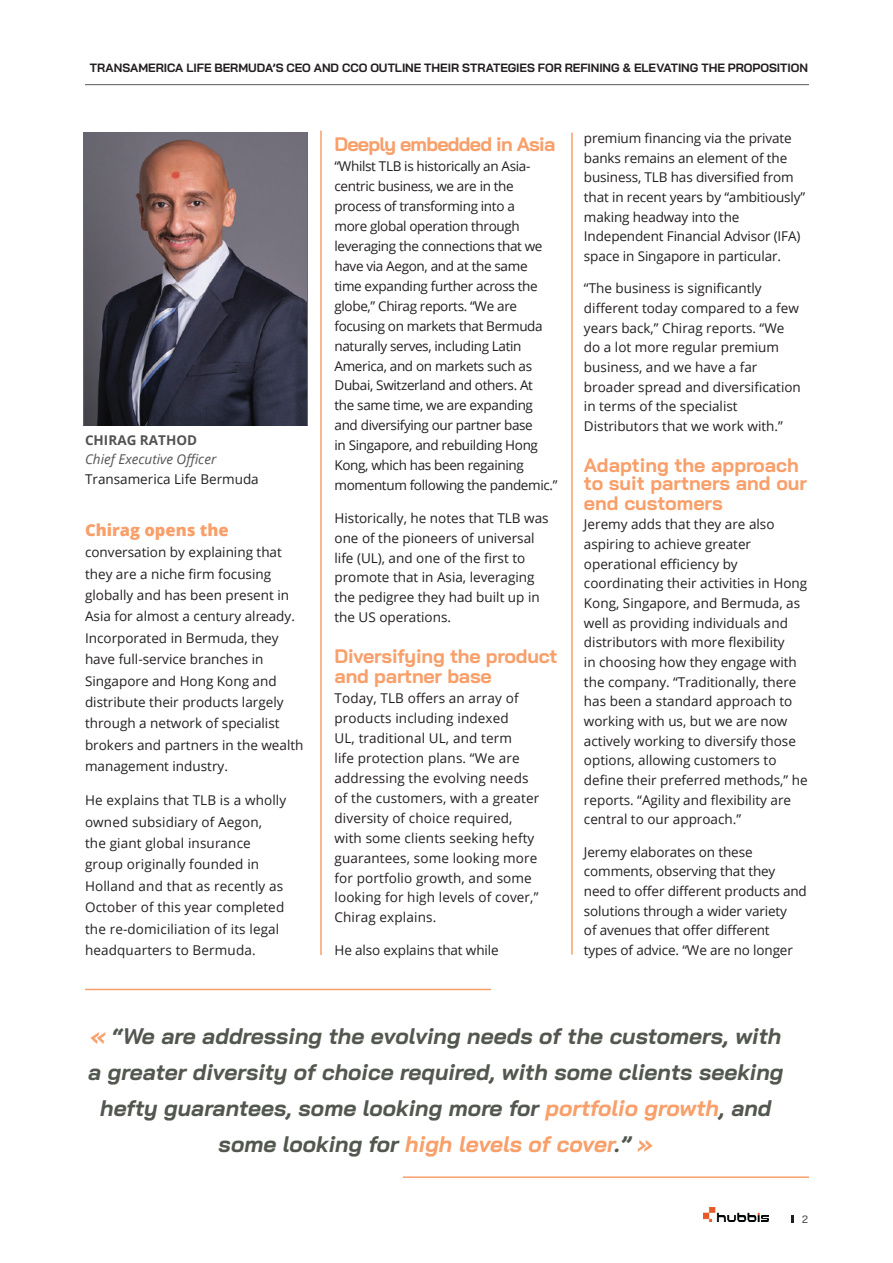
<style>
.page{position:relative;width:893px;height:1263px;background:#fff}
.page>*{position:absolute;margin:0;border:0;box-sizing:border-box;transform-origin:0 0}
.t1{font:italic 700 22.5px/36px "Bai Jamjuree";color:#52574f;text-align:center}
.t2{font:700 19.5px/18.9px "Bai Jamjuree";letter-spacing:-.01em;color:#f89f6a}
.t3{font:700 19.5px "Bai Jamjuree";letter-spacing:-.04em;color:#f89f6a}
.t4{font:800 16.5px "Open Sans";color:#f89f6a}
.t5{font:13.5px/19.6px "Open Sans";color:#231f20}
.t6{font:13.5px/20px "Open Sans";letter-spacing:-.025em;color:#231f20}
.t7{font:italic 13.5px "Open Sans";color:#535355}
.t8{font:700 13.5px "Open Sans";color:#535355}
.t9{font:700 12px "Bai Jamjuree";letter-spacing:-.005em;color:#231f20}
.t10{font:10.5px "Bai Jamjuree";color:#231f20}
.s1{color:#f89f6a}
</style>
<div class="page">
<img style="left:703px;top:1207px;width:65px;height:15px">
<svg style="left:792px;top:1215px;width:2px;height:8px"></svg>
<hr style="left:320px;top:131px;width:2px;height:824px;background:#f89f6a">
<img style="left:84px;top:132px;width:224px;height:293px">
<hr style="left:571px;top:133px;width:2px;height:822px;background:#f89f6a">
<hr style="left:85px;top:989px;width:406px;height:1px;background:#f89f6a">
<hr style="left:403px;top:1176px;width:406px;height:2px;background:#f89f6a">
<hr style="left:85px;top:84px;width:724px;height:1px;background:#57585a">
<p class="t9" style="left:90px;top:60px;width:719px">TRANSAMERICA LIFE BERMUDA’S CEO AND CCO OUTLINE THEIR STRATEGIES FOR REFINING &amp; ELEVATING THE PROPOSITION</p>
<p class="t8" style="left:85px;top:430px;width:114px">CHIRAG RATHOD</p>
<p class="t7" style="left:85px;top:450px;width:133px">Chief Executive Officer</p>
<p class="t5" style="left:85px;top:469px;width:175px">Transamerica Life Bermuda</p>
<p class="t4" style="left:85px;top:517px;width:145px">Chirag opens the</p>
<p class="t5" style="left:85px;top:541px;width:220px;line-height:21.5px">conversation by explaining that they are a niche firm focusing globally and has been present in<br>Asia for almost a century already.<br>Incorporated in Bermuda, they have full-service branches in<br>Singapore and Hong Kong and distribute their products largely through a network of specialist brokers and partners in the wealth management industry.</p>
<p class="t5" style="left:85px;top:789px;width:203px;line-height:21.5px">He explains that TLB is a wholly owned subsidiary of Aegon, the giant global insurance group originally founded in<br>Holland and that as recently as<br>October of this year completed the re-domiciliation of its legal headquarters to Bermuda.</p>
<h2 class="t3" style="left:334px;top:133px;width:222px">Deeply embedded in Asia</h2>
<p class="t6" style="left:334px;top:156px;width:225px">“Whilst TLB is historically an Asia&shy;centric business, we are in the process of transforming into a<br>more global operation through leveraging the connections that we have via Aegon, and at the same time expanding further across the globe,” Chirag reports. “We are focusing on markets that Bermuda naturally serves, including Latin<br>America, and on markets such as<br>Dubai, Switzerland and others. At<br>the same time, we are expanding and diversifying our partner base<br>in Singapore, and rebuilding Hong<br>Kong, which has been regaining momentum following the pandemic.”</p>
<p class="t5" style="left:334px;top:507px;width:216px">Historically, he notes that TLB was one of the pioneers of universal life (UL), and one of the first to promote that in Asia, leveraging the pedigree they had built up in the US operations.</p>
<h2 class="t2" style="left:334px;top:647px;width:225px;line-height:20px">Diversifying the product and partner base</h2>
<p class="t5" style="left:334px;top:688px;width:206px">Today, TLB offers an array of products including indexed<br>UL, traditional UL, and term<br>life protection plans. “We are addressing the evolving needs of the customers, with a greater diversity of choice required, with some clients seeking hefty guarantees, some looking more for portfolio growth, and some looking for high levels of cover,”<br>Chirag explains.</p>
<p class="t5" style="left:334px;top:940px;width:166px">He also explains that while</p>
<p class="t5" style="left:584px;top:128px;width:223px">premium financing via the private banks remains an element of the business, TLB has diversified from that in recent years by “ambitiously” making headway into the Independent Financial Advisor (IFA) space in Singapore in particular.</p>
<p class="t5" style="left:584px;top:278px;width:218px">“The business is significantly different today compared to a few years back,” Chirag reports. “We do a lot more regular premium business, and we have a far broader spread and diversification in terms of the specialist<br>Distributors that we work with.”</p>
<h2 class="t2" style="left:584px;top:455px;width:225px">Adapting the approach to suit partners and our end customers</h2>
<p class="t5" style="left:584px;top:514px;width:225px">Jeremy adds that they are also aspiring to achieve greater operational efficiency by coordinating their activities in Hong<br>Kong, Singapore, and Bermuda, as well as providing individuals and distributors with more flexibility<br>in choosing how they engage with the company. “Traditionally, there has been a standard approach to working with us, but we are now actively working to diversify those options, allowing customers to define their preferred methods,” he reports. “Agility and flexibility are central to our approach.”</p>
<p class="t5" style="left:584px;top:842px;width:224px">Jeremy elaborates on these comments, observing that they need to offer different products and solutions through a wider variety<br>of avenues that offer different<br>types of advice. “We are no longer</p>
<h1 class="t1" style="left:88px;top:1018px;width:697px"><span class="s1">«</span> “We are addressing the evolving needs of the customers, with a greater diversity of choice required, with some clients seeking hefty guarantees, some looking more for <span class="s1">portfolio growth</span>, and some looking for <span class="s1">high levels of cover</span>.” <span class="s1">»</span></h1>
<p class="t10" style="left:802px;top:1210px;width:7px">2</p>
</div>
